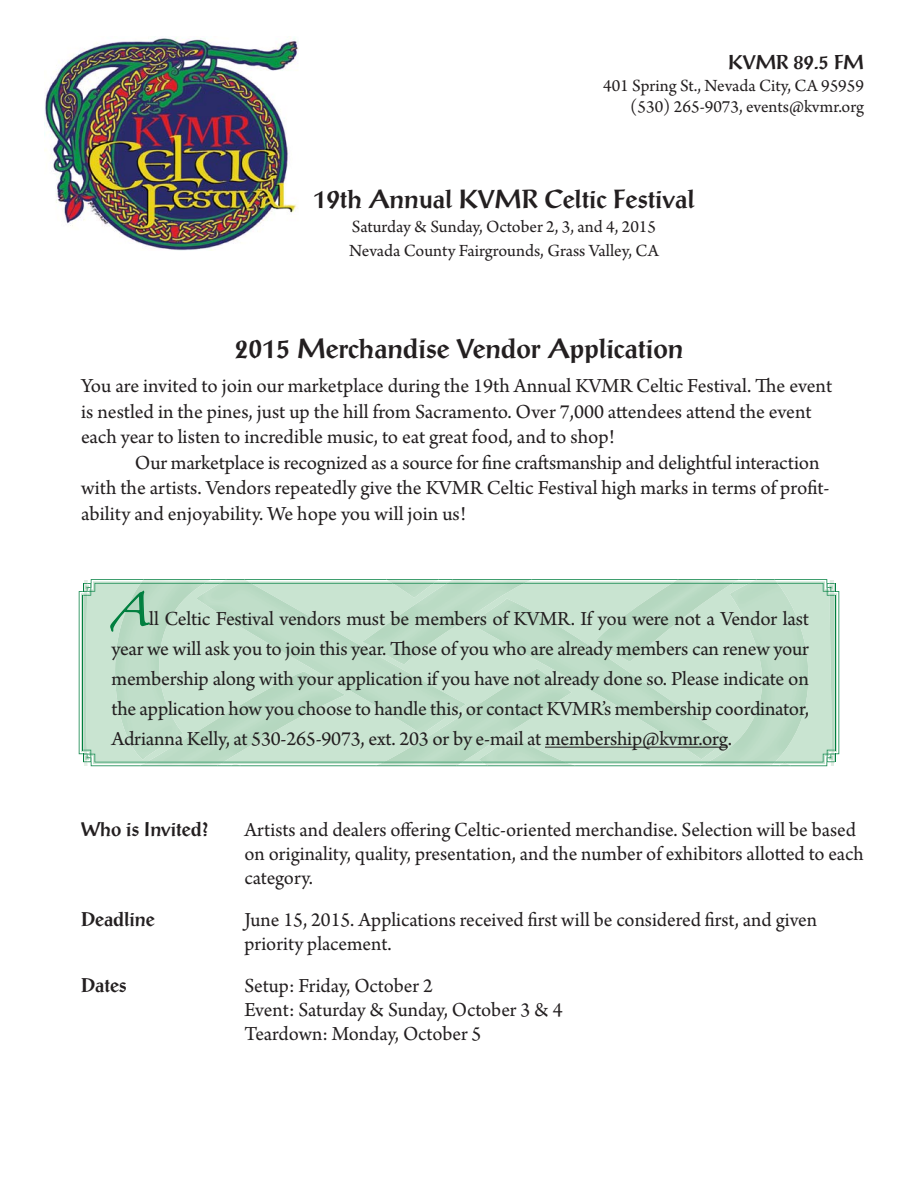
<style>
.page{position:relative;width:918px;height:1188px;background:#fff}
.page>*{position:absolute;margin:0;border:0;box-sizing:border-box;transform-origin:0 0}
.t1{font:700 27px "Post Antiqua";color:#231f20}
.t2{font:700 25.5px "Post Antiqua";color:#231f20}
.t3{font:21px/24px "Arno Pro";color:#231f20}
.t4{font:700 19.5px "Post Antiqua";color:#231f20}
.t5{font:18px/21.6px "Arno Pro";color:#231f20;text-align:right}
.s1{font-family:"Zapfino";font-style:italic;font-size:28.5px;color:#007f3f}
</style>
<div class="page">
<img style="left:45px;top:37px;width:253px;height:213px">
<svg style="left:79px;top:579px;width:760px;height:187px;background:#c0dec9"></svg>
<p class="t4" style="left:728px;top:55px;width:137px">KVMR 89.5 FM</p>
<p class="t5" style="left:603px;top:76px;width:262px">401 Spring St., Nevada City, CA 95959 (530) 265-9073, events@kvmr.org</p>
<p class="t2" style="left:313px;top:190px;width:383px">19th Annual KVMR Celtic Festival</p>
<p class="t5" style="left:349px;top:216px;width:311px;line-height:24px;text-align:left">Saturday &amp; Sunday, October 2, 3, and 4, 2015<br>Nevada County Fairgrounds, Grass Valley, CA</p>
<p class="t1" style="left:235px;top:338px;width:450px">2015 Merchandise Vendor Application</p>
<p class="t3" style="left:81px;top:375px;width:753px;line-height:25.5px">You are invited to join our marketplace during the 19th Annual KVMR Celtic Festival. The event is nestled in the pines, just up the hill from Sacramento. Over 7,000 attendees attend the event each year to listen to incredible music, to eat great food, and to shop!</p>
<p class="t3" style="left:81px;top:451px;width:750px;line-height:25.5px;text-indent:54px">Our marketplace is recognized as a source for fine craftsmanship and delightful interaction with the artists. Vendors repeatedly give the KVMR Celtic Festival high marks in terms of profit&shy;ability and enjoyability. We hope you will join us!</p>
<p class="t3" style="left:111px;top:605px;width:699px;line-height:30px;text-align:justify"><span class="s1">A</span>ll Celtic Festival vendors must be members of KVMR. If you were not a Vendor last year we will ask you to join this year. Those of you who are already members can renew your membership along with your application if you have not already done so. Please indicate on the application how you choose to handle this, or contact KVMR’s membership coordinator, Adrianna Kelly, at 530-265-9073, ext. 203 or by e-mail at membership@kvmr.org.</p>
<p class="t4" style="left:81px;top:822px;width:130px">Who is Invited?</p>
<p class="t3" style="left:244px;top:819px;width:621px">Artists and dealers offering Celtic-oriented merchandise. Selection will be based on originality, quality, presentation, and the number of exhibitors allotted to each category.</p>
<p class="t4" style="left:81px;top:912px;width:75px">Deadline</p>
<p class="t3" style="left:245px;top:909px;width:574px">June 15, 2015. Applications received first will be considered first, and given priority placement.</p>
<p class="t4" style="left:81px;top:978px;width:47px">Dates</p>
<p class="t3" style="left:244px;top:975px;width:320px">Setup: Friday, October 2<br>Event: Saturday &amp; Sunday, October 3 &amp; 4<br>Teardown: Monday, October 5</p>
</div>
